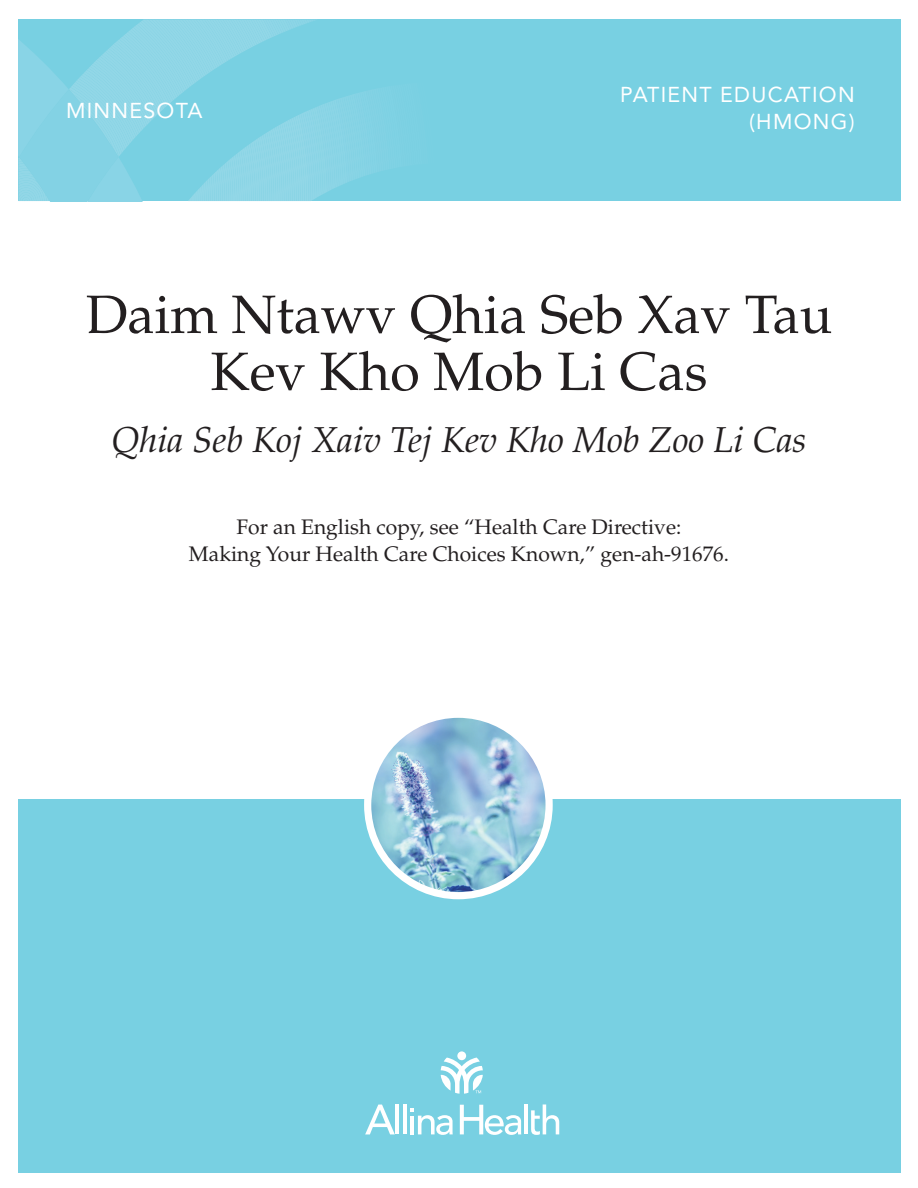
<style>
.page{position:relative;width:918px;height:1188px;background:#fff}
.page>*{position:absolute;margin:0;border:0;box-sizing:border-box;transform-origin:0 0}
.t1{font:54px/57px "Palatino";color:#231f20;text-align:center}
.Title__subhead{font:italic 36px "Palatino";color:#231f20}
.Kicker{font:21.45px "Avenir LT Std";letter-spacing:.06em;color:#fff}
.TOC__body{font:21px/27px "Palatino";color:#231f20;text-align:center}
</style>
<div class="page">
<div style="left:18px;top:799px;width:883px;height:374px;background:#78d0e2"></div>
<img style="left:368px;top:714px;width:181px;height:182px;border-radius:91px">
<div style="left:364px;top:711px;width:189px;height:188px;border:7px solid #fff;border-radius:50%"></div>
<div style="left:18px;top:19px;width:883px;height:182px;background:#78d0e2"></div>
<svg style="left:256px;top:19px;width:127px;height:182px"></svg>
<svg style="left:18px;top:19px;width:238px;height:182px"></svg>
<svg style="left:441px;top:1058px;width:42px;height:36px"></svg>
<div style="left:457px;top:1051px;width:9px;height:9px;background:#fff;border-radius:50%"></div>
<hr style="left:396px;top:1104px;width:3px;height:30px;background:#fff">
<hr style="left:403px;top:1104px;width:4px;height:30px;background:#fff">
<hr style="left:524px;top:1104px;width:4px;height:30px;background:#fff">
<svg style="left:531px;top:1104px;width:28px;height:31px"></svg>
<svg style="left:411px;top:1109px;width:42px;height:26px"></svg>
<svg style="left:365px;top:1105px;width:30px;height:29px"></svg>
<svg style="left:460px;top:1105px;width:61px;height:30px"></svg>
<p class="Kicker" style="left:66px;top:98px;width:138px">MINNESOTA</p>
<p class="Kicker" style="left:620px;top:82px;width:236px">PATIENT EDUCATION</p>
<p class="Kicker" style="left:749px;top:109px;width:107px">(HMONG)</p>
<p class="t1" style="left:86px;top:287px;width:748px">Daim Ntawv Qhia Seb Xav Tau<br>Kev Kho Mob Li Cas</p>
<p class="Title__subhead" style="left:111px;top:419px;width:697px">Qhia Seb Koj Xaiv Tej Kev Kho Mob Zoo Li Cas</p>
<p class="TOC__body" style="left:189px;top:514px;width:542px">For an English copy, see “Health Care Directive:<br>Making Your Health Care Choices Known,” gen-ah-91676.</p>
</div>
